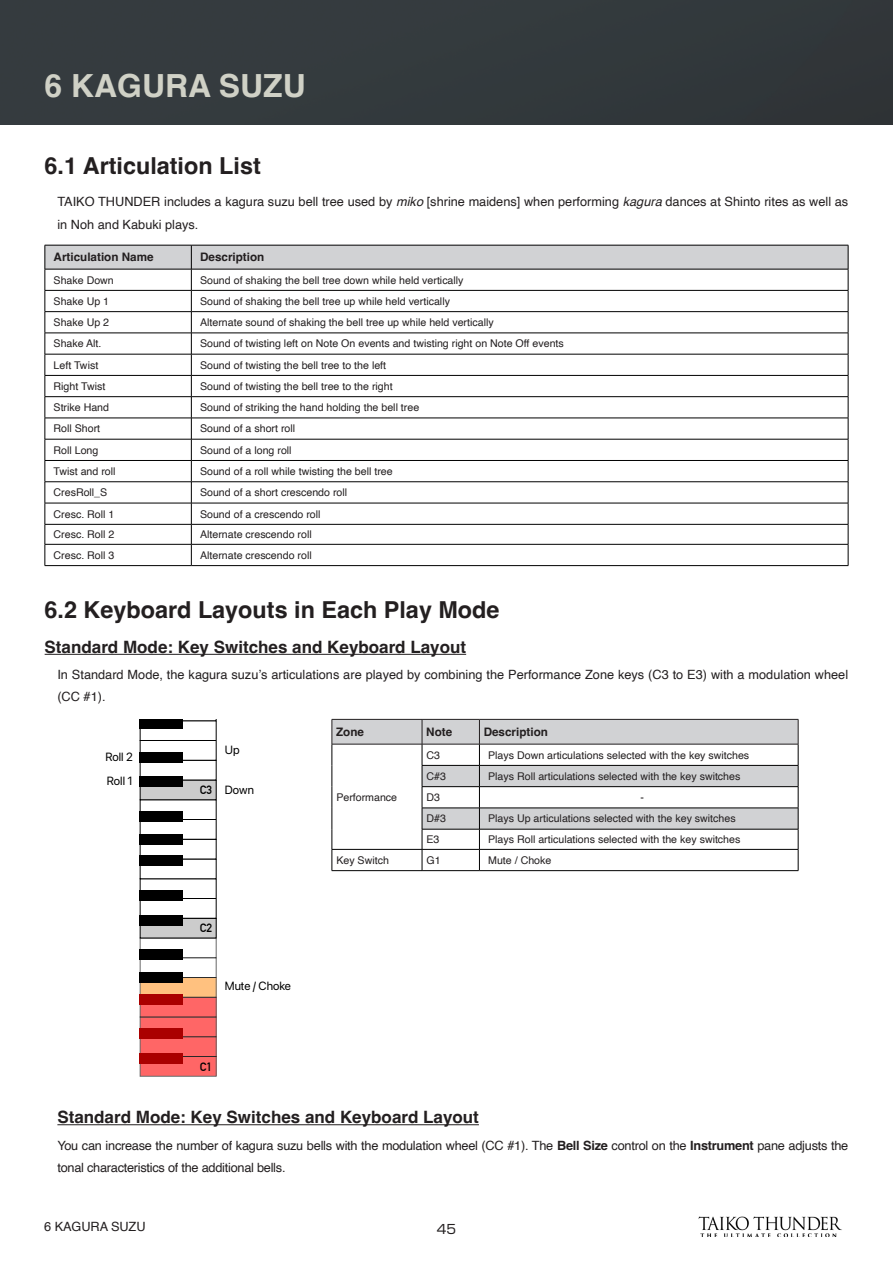
<style>
.page{position:relative;width:893px;height:1263px;background:#fff}
.page>*{position:absolute;margin:0;border:0;box-sizing:border-box;transform-origin:0 0}
.英語_-_大見出し{font:700 31.95px "Helvetica";color:#d0d1c6}
.英語_-_大見出し-2{font:700 23.4px "Helvetica";color:#231f20}
.英語本文{font:700 16.95px "Helvetica";color:#231f20}
.英語_-_中見出し{font:700 16.95px "Helvetica";color:#231f20}
.英語本文-2{font:12.75px/22.4px "Helvetica";color:#231f20}
.英語本文-3{font:12.75px/22.4px "Helvetica";letter-spacing:-.02em;color:#231f20}
.t1{font:12.75px "Shin Go Pro";color:#231f20}
.t2{font:11.85px/23.7px "SF Pro";color:#000}
.t3{font:700 11.85px "DIN Alternate";color:#000}
.英語本文-4{font:700 11.7px "Helvetica";color:#231f20}
.英語本文-5{font:10.65px "Helvetica";color:#231f20}
.s1{font-style:italic}
.s2{font-weight:700}
</style>
<div class="page">
<img style="left:698px;top:1216px;width:144px;height:21px">
<hr style="left:57px;top:1124px;width:422px;height:1px;background:#231f20">
<div style="left:0;top:0;width:893px;height:125px;background:#333a3d"></div>
<hr style="left:45px;top:654px;width:421px;height:1px;background:#231f20">
<div style="left:140px;top:1056px;width:76px;height:20px;background:#f66"></div>
<div style="left:140px;top:1037px;width:76px;height:19px;background:#f66"></div>
<div style="left:140px;top:1036px;width:77px;height:21px;border:1px solid #000"></div>
<div style="left:140px;top:1017px;width:76px;height:20px;background:#f66"></div>
<div style="left:140px;top:1053px;width:43px;height:11px;background:#a00"></div>
<div style="left:140px;top:1028px;width:43px;height:11px;background:#a00"></div>
<div style="left:140px;top:997px;width:76px;height:20px;background:#f66"></div>
<div style="left:140px;top:977px;width:76px;height:20px;background:#ffc17f"></div>
<div style="left:140px;top:957px;width:77px;height:21px;border:1px solid #000"></div>
<div style="left:140px;top:994px;width:43px;height:11px;background:#a00"></div>
<div style="left:140px;top:972px;width:43px;height:11px;background:#000"></div>
<div style="left:140px;top:949px;width:43px;height:11px;background:#000"></div>
<div style="left:140px;top:918px;width:76px;height:20px;background:#ccc"></div>
<div style="left:140px;top:898px;width:77px;height:21px;border:1px solid #000"></div>
<div style="left:140px;top:915px;width:43px;height:11px;background:#000"></div>
<div style="left:140px;top:890px;width:43px;height:11px;background:#000"></div>
<div style="left:140px;top:819px;width:77px;height:21px;border:1px solid #000"></div>
<div style="left:140px;top:855px;width:43px;height:11px;background:#000"></div>
<div style="left:140px;top:834px;width:43px;height:11px;background:#000"></div>
<div style="left:140px;top:799px;width:77px;height:21px;border:1px solid #000"></div>
<div style="left:140px;top:811px;width:43px;height:11px;background:#000"></div>
<div style="left:140px;top:780px;width:76px;height:20px;background:#ccc"></div>
<div style="left:140px;top:780px;width:77px;height:20px;border:1px solid #000"></div>
<div style="left:140px;top:740px;width:77px;height:21px;border:1px solid #000"></div>
<div style="left:140px;top:776px;width:43px;height:11px;background:#000"></div>
<div style="left:140px;top:752px;width:43px;height:11px;background:#000"></div>
<div style="left:140px;top:720px;width:77px;height:21px;border:1px solid #000"></div>
<svg style="left:183px;top:719px;width:34px;height:2px"></svg>
<div style="left:140px;top:719px;width:43px;height:9px;background:#000"></div>
<svg style="left:45px;top:245px;width:804px;height:320px"></svg>
<hr style="left:45px;top:565px;width:146px;height:1px;background:#000">
<hr style="left:191px;top:565px;width:657px;height:1px;background:#000">
<svg style="left:333px;top:720px;width:465px;height:109px;fill:#d1d2d4"></svg>
<hr style="left:332px;top:719px;width:90px;height:1px;background:#231f20">
<hr style="left:422px;top:719px;width:57px;height:1px;background:#231f20">
<hr style="left:479px;top:719px;width:319px;height:1px;background:#231f20">
<hr style="left:332px;top:744px;width:90px;height:1px;background:#231f20">
<hr style="left:422px;top:744px;width:57px;height:1px;background:#231f20">
<hr style="left:479px;top:744px;width:319px;height:1px;background:#231f20">
<hr style="left:422px;top:765px;width:57px;height:1px;background:#000">
<hr style="left:479px;top:765px;width:319px;height:1px;background:#000">
<hr style="left:422px;top:786px;width:57px;height:1px;background:#000">
<hr style="left:479px;top:786px;width:319px;height:1px;background:#000">
<hr style="left:422px;top:808px;width:57px;height:1px;background:#000">
<hr style="left:479px;top:808px;width:319px;height:1px;background:#000">
<hr style="left:422px;top:829px;width:57px;height:1px;background:#000">
<hr style="left:479px;top:829px;width:319px;height:1px;background:#000">
<hr style="left:332px;top:849px;width:90px;height:1px;background:#000">
<svg style="left:332px;top:720px;width:1px;height:150px"></svg>
<hr style="left:422px;top:849px;width:57px;height:1px;background:#000">
<svg style="left:422px;top:720px;width:1px;height:150px"></svg>
<hr style="left:479px;top:849px;width:319px;height:1px;background:#000">
<svg style="left:479px;top:720px;width:1px;height:150px"></svg>
<svg style="left:798px;top:720px;width:1px;height:150px"></svg>
<hr style="left:332px;top:870px;width:90px;height:1px;background:#000">
<hr style="left:422px;top:870px;width:57px;height:1px;background:#000">
<hr style="left:479px;top:870px;width:319px;height:1px;background:#000">
<p class="英語_-_大見出し" style="left:45px;top:66px;width:263px">6 KAGURA SUZU</p>
<p class="英語_-_大見出し-2" style="left:45px;top:152px;width:218px">6.1 Articulation List</p>
<p class="英語本文-2" style="left:57px;top:191px;width:792px">TAIKO THUNDER includes a kagura suzu bell tree used by <span class="s1">miko</span> [shrine maidens] when performing <span class="s1">kagura</span> dances at Shinto rites as well as in Noh and Kabuki plays.</p>
<p class="英語本文-4" style="left:54px;top:250px;width:102px">Articulation Name</p>
<p class="英語本文-4" style="left:200px;top:250px;width:66px">Description</p>
<p class="英語本文-5" style="left:54px;top:272px;width:62px">Shake Down</p>
<p class="英語本文-5" style="left:200px;top:272px;width:265px">Sound of shaking the bell tree down while held vertically</p>
<p class="英語本文-5" style="left:54px;top:293px;width:57px">Shake Up 1</p>
<p class="英語本文-5" style="left:200px;top:293px;width:251px">Sound of shaking the bell tree up while held vertically</p>
<p class="英語本文-5" style="left:54px;top:314px;width:57px">Shake Up 2</p>
<p class="英語本文-5" style="left:200px;top:314px;width:295px">Alternate sound of shaking the bell tree up while held vertically</p>
<p class="英語本文-5" style="left:54px;top:335px;width:49px">Shake Alt.</p>
<p class="英語本文-5" style="left:200px;top:335px;width:365px">Sound of twisting left on Note On events and twisting right on Note Off events</p>
<p class="英語本文-5" style="left:54px;top:357px;width:46px">Left Twist</p>
<p class="英語本文-5" style="left:200px;top:357px;width:188px">Sound of twisting the bell tree to the left</p>
<p class="英語本文-5" style="left:54px;top:378px;width:53px">Right Twist</p>
<p class="英語本文-5" style="left:200px;top:378px;width:194px">Sound of twisting the bell tree to the right</p>
<p class="英語本文-5" style="left:54px;top:399px;width:57px">Strike Hand</p>
<p class="英語本文-5" style="left:200px;top:399px;width:221px">Sound of striking the hand holding the bell tree</p>
<p class="英語本文-5" style="left:54px;top:420px;width:48px">Roll Short</p>
<p class="英語本文-5" style="left:200px;top:420px;width:97px">Sound of a short roll</p>
<p class="英語本文-5" style="left:54px;top:442px;width:46px">Roll Long</p>
<p class="英語本文-5" style="left:200px;top:442px;width:93px">Sound of a long roll</p>
<p class="英語本文-5" style="left:54px;top:463px;width:64px">Twist and roll</p>
<p class="英語本文-5" style="left:200px;top:463px;width:194px">Sound of a roll while twisting the bell tree</p>
<p class="英語本文-5" style="left:54px;top:484px;width:55px">CresRoll S_</p>
<p class="英語本文-5" style="left:200px;top:484px;width:149px">Sound of a short crescendo roll</p>
<p class="英語本文-5" style="left:54px;top:505px;width:62px">Cresc. Roll 1</p>
<p class="英語本文-5" style="left:200px;top:505px;width:122px">Sound of a crescendo roll</p>
<p class="英語本文-5" style="left:54px;top:526px;width:62px">Cresc. Roll 2</p>
<p class="英語本文-5" style="left:200px;top:526px;width:113px">Alternate crescendo roll</p>
<p class="英語本文-5" style="left:54px;top:547px;width:62px">Cresc. Roll 3</p>
<p class="英語本文-5" style="left:200px;top:547px;width:113px">Alternate crescendo roll</p>
<p class="英語_-_大見出し-2" style="left:45px;top:595px;width:456px">6.2 Keyboard Layouts in Each Play Mode</p>
<p class="英語_-_中見出し" style="left:45px;top:637px;width:423px">Standard Mode: Key Switches and Keyboard Layout</p>
<p class="英語本文-2" style="left:57px;top:664px;width:792px">In Standard Mode, the kagura suzu s’ articulations are played by combining the Performance Zone keys (C to3 E3) with a modulation wheel (CC #1 .(</p>
<p class="t2" style="left:105px;top:745px;width:29px">Roll 2<br>Roll 1</p>
<p class="t3" style="left:200px;top:781px;width:14px">3C</p>
<p class="t2" style="left:225px;top:738px;width:16px">Up</p>
<p class="t2" style="left:225px;top:778px;width:31px">Down</p>
<p class="t3" style="left:200px;top:919px;width:14px">2C</p>
<p class="t2" style="left:225px;top:974px;width:68px">Mute / Choke</p>
<p class="t3" style="left:200px;top:1057px;width:14px">1C</p>
<p class="英語本文-4" style="left:336px;top:725px;width:29px">Zone</p>
<p class="英語本文-4" style="left:426px;top:725px;width:27px">Note</p>
<p class="英語本文-4" style="left:484px;top:725px;width:66px">Description</p>
<p class="英語本文-5" style="left:426px;top:747px;width:15px">C3</p>
<p class="英語本文-5" style="left:488px;top:747px;width:263px">Plays Down articulations selected with the key switches</p>
<p class="英語本文-5" style="left:426px;top:768px;width:21px">C#3</p>
<p class="英語本文-5" style="left:488px;top:768px;width:254px">Plays Roll articulations selected with the key switches</p>
<p class="英語本文-5" style="left:336px;top:789px;width:62px">Performance</p>
<p class="英語本文-5" style="left:426px;top:789px;width:15px">D3</p>
<p class="英語本文-5" style="left:640px;top:789px;width:5px">-</p>
<p class="英語本文-5" style="left:426px;top:810px;width:21px">D#3</p>
<p class="英語本文-5" style="left:488px;top:810px;width:249px">Plays Up articulations selected with the key switches</p>
<p class="英語本文-5" style="left:426px;top:831px;width:15px">E3</p>
<p class="英語本文-5" style="left:488px;top:831px;width:254px">Plays Roll articulations selected with the key switches</p>
<p class="英語本文-5" style="left:336px;top:852px;width:54px">Key Switch</p>
<p class="英語本文-5" style="left:426px;top:852px;width:16px">G1</p>
<p class="英語本文-5" style="left:488px;top:852px;width:65px">Mute / Choke</p>
<p class="英語本文" style="left:57px;top:1107px;width:423px">Standard Mode: Key Switches and Keyboard Layout</p>
<p class="英語本文-3" style="left:57px;top:1134px;width:792px">You can increase the number of kagura suzu bells with the modulation wheel (CC #1 .) The <span class="s2">Bell Size</span> control on the <span class="s2">Instrument</span> pane adjusts the tonal characteristics of the additional bells.</p>
<p class="英語本文-2" style="left:44px;top:1215px;width:103px">6 KAGURA SUZU</p>
<p class="t1" style="left:437px;top:1219px;width:21px">45</p>
</div>
